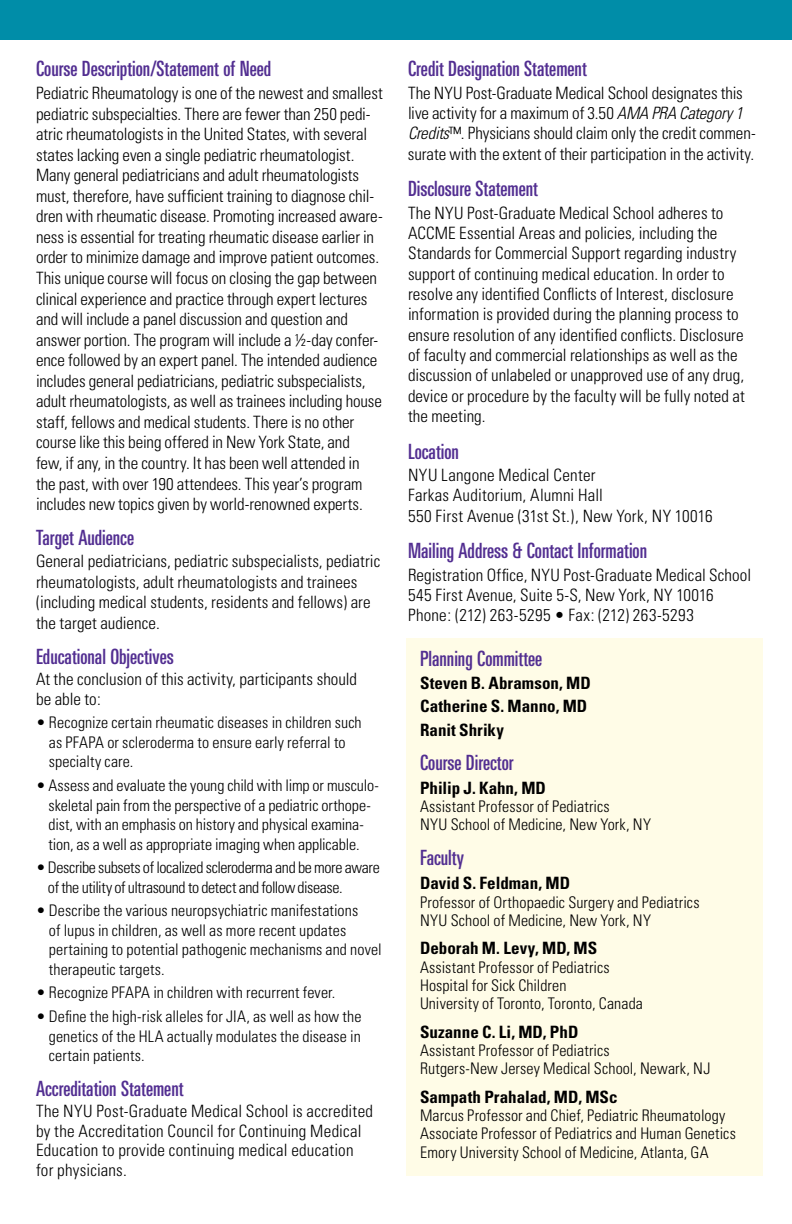
<style>
.page{position:relative;width:792px;height:1224px;background:#fff}
.page>*{position:absolute;margin:0;border:0;box-sizing:border-box;transform-origin:0 0}
.t1{font:500 21px "Linotype Univers Comp";color:#522e91}
.t2{font:300 condensed 17px/20.6px "Univers";color:#000}
.t3{font:700 condensed 17px/23.4px "Univers";color:#000}
.t4{font:300 condensed 16px/19.6px "Univers";letter-spacing:.005em;color:#000}
.t5{font:300 condensed 16px/19.6px "Univers";letter-spacing:-.025em;color:#000}
.s1{font-style:italic}
</style>
<div class="page">
<div style="left:406px;top:638px;width:357px;height:538px;background:#fffce7"></div>
<div style="left:0;top:0;width:792px;height:40px;background:#008da8"></div>
<p class="t1" style="left:36px;top:57px;width:237px">Course Description/Statement of Need</p>
<p class="t2" style="left:36px;top:83px;width:348px">Pediatric Rheumatology is one of the newest and smallest pediatric subspecialties. There are fewer than 250 pedi&shy;atric rheumatologists in the United States, with several states lacking even a single pediatric rheumatologist.<br>Many general pediatricians and adult rheumatologists must, therefore, have sufficient training to diagnose chil&shy;dren with rheumatic disease. Promoting increased aware&shy;ness is essential for treating rheumatic disease earlier in order to minimize damage and improve patient outcomes.<br>This unique course will focus on closing the gap between clinical experience and practice through expert lectures and will include a panel discussion and question and answer portion. The program will include a ½-day confer&shy;ence followed by an expert panel. The intended audience includes general pediatricians, pediatric subspecialists, adult rheumatologists, as well as trainees including house staff, fellows and medical students. There is no other course like this being offered in New York State, and<br>few, if any, in the country. It has been well attended in the past, with over 190 attendees. This year’s program includes new topics given by world-renowned experts.</p>
<p class="t1" style="left:36px;top:525px;width:100px">Target Audience</p>
<p class="t2" style="left:36px;top:551px;width:346px">General pediatricians, pediatric subspecialists, pediatric rheumatologists, adult rheumatologists and trainees (including medical students, residents and fellows) are the target audience.</p>
<p class="t1" style="left:36px;top:644px;width:139px">Educational Objectives</p>
<p class="t2" style="left:36px;top:669px;width:323px;line-height:19.6px">At the conclusion of this activity, participants should be able to:</p>
<p class="t4" style="left:49px;top:713px;width:314px;text-indent:-13px">• Recognize certain rheumatic diseases in children such as PFAPA or scleroderma to ensure early referral to specialty care.</p>
<p class="t4" style="left:36px;top:776px;width:344px;text-align:center">• Assess and evaluate the young child with limp or musculo&shy;skeletal pain from the perspective of a pediatric orthope&shy;dist, with an emphasis on history and physical examina&shy;tion, as a well as appropriate imaging when applicable.</p>
<p class="t5" style="left:48px;top:858px;width:333px;text-indent:-12px">• Describe subsets of localized scleroderma and be more aware of the utility of ultrasound to detect and follow disease.</p>
<p class="t4" style="left:49px;top:901px;width:334px;text-indent:-13px">• Describe the various neuropsychiatric manifestations<br>of lupus in children, as well as more recent updates pertaining to potential pathogenic mechanisms and novel therapeutic targets.</p>
<p class="t4" style="left:36px;top:983px;width:301px">• Recognize PFAPA in children with recurrent fever.</p>
<p class="t4" style="left:49px;top:1007px;width:314px;text-align:justify;text-indent:-13px">• Define the high-risk alleles for JIA, as well as how the genetics of the HLA actually modulates the disease in certain patients.</p>
<p class="t1" style="left:36px;top:1076px;width:149px">Accreditation Statement</p>
<p class="t2" style="left:36px;top:1102px;width:339px;line-height:19.6px">The NYU Post-Graduate Medical School is accredited by the Accreditation Council for Continuing Medical Education to provide continuing medical education for physicians.</p>
<p class="t1" style="left:408px;top:57px;width:180px">Credit Designation Statement</p>
<p class="t2" style="left:408px;top:83px;width:349px">The NYU Post-Graduate Medical School designates this live activity for a maximum of 3.50 <span class="s1">AMA PRA Category 1<br>Credits</span>™. Physicians should claim only the credit commen&shy;surate with the extent of their participation in the activity.</p>
<p class="t1" style="left:408px;top:177px;width:132px">Disclosure Statement</p>
<p class="t2" style="left:408px;top:203px;width:338px">The NYU Post-Graduate Medical School adheres to ACCME Essential Areas and policies, including the Standards for Commercial Support regarding industry support of continuing medical education. In order to resolve any identified Conflicts of Interest, disclosure information is provided during the planning process to ensure resolution of any identified conflicts. Disclosure of faculty and commercial relationships as well as the discussion of unlabeled or unapproved use of any drug, device or procedure by the faculty will be fully noted at the meeting.</p>
<p class="t1" style="left:408px;top:439px;width:52px">Location</p>
<p class="t2" style="left:408px;top:465px;width:306px">NYU Langone Medical Center<br>Farkas Auditorium, Alumni Hall<br>550 First Avenue (31st St.), New York, NY 10016</p>
<p class="t1" style="left:408px;top:539px;width:241px">Mailing Address &amp; Contact Information</p>
<p class="t2" style="left:408px;top:564px;width:345px">Registration Office, NYU Post-Graduate Medical School<br>545 First Avenue, Suite 5-S, New York, NY 10016<br>Phone: (212) 263-5295 • Fax: (212) 263-5293</p>
<p class="t1" style="left:420px;top:646px;width:124px">Planning Committee</p>
<p class="t3" style="left:420px;top:671px;width:172px">Steven B. Abramson, MD<br>Catherine S. Manno, MD<br>Ranit Shriky</p>
<p class="t1" style="left:420px;top:751px;width:95px">Course Director</p>
<p class="t3" style="left:420px;top:776px;width:128px">Philip J. Kahn, MD</p>
<p class="t4" style="left:420px;top:797px;width:233px;line-height:18.4px">Assistant Professor of Pediatrics<br>NYU School of Medicine, New York, NY</p>
<p class="t1" style="left:420px;top:846px;width:45px">Faculty</p>
<p class="t3" style="left:420px;top:871px;width:152px">David S. Feldman, MD</p>
<p class="t4" style="left:420px;top:893px;width:281px;line-height:18.4px">Professor of Orthopaedic Surgery and Pediatrics<br>NYU School of Medicine, New York, NY</p>
<p class="t3" style="left:420px;top:936px;width:179px">Deborah M. Levy, MD, MS</p>
<p class="t4" style="left:420px;top:958px;width:224px;line-height:18.4px">Assistant Professor of Pediatrics<br>Hospital for Sick Children<br>University of Toronto, Toronto, Canada</p>
<p class="t3" style="left:420px;top:1020px;width:160px">Suzanne C. Li, MD, PhD</p>
<p class="t4" style="left:420px;top:1041px;width:292px;line-height:18.4px">Assistant Professor of Pediatrics<br>Rutgers-New Jersey Medical School, Newark, NJ</p>
<p class="t3" style="left:420px;top:1085px;width:199px">Sampath Prahalad, MD, MSc</p>
<p class="t4" style="left:420px;top:1106px;width:317px;line-height:18.4px">Marcus Professor and Chief, Pediatric Rheumatology<br>Associate Professor of Pediatrics and Human Genetics<br>Emory University School of Medicine, Atlanta, GA</p>
</div>
